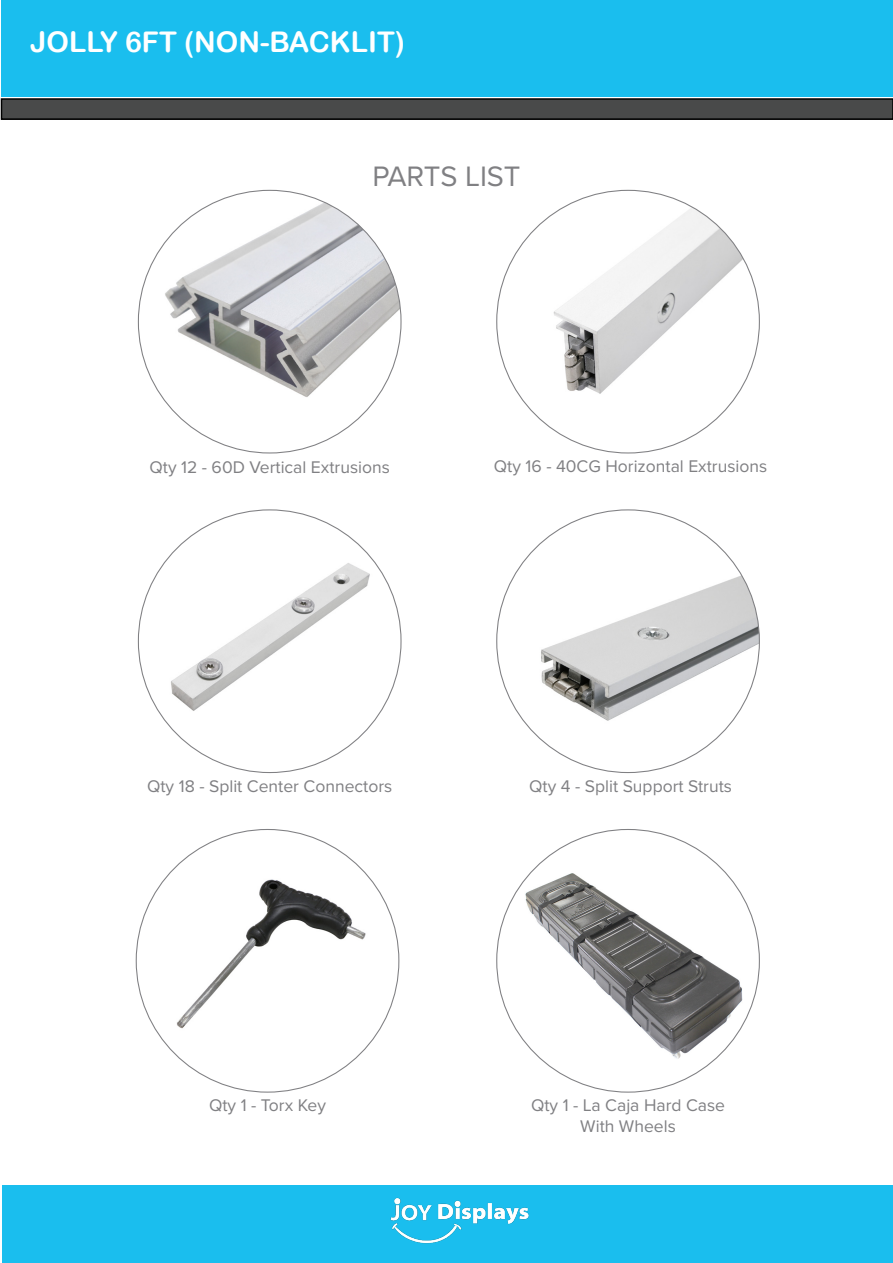
<style>
.page{position:relative;width:893px;height:1263px;background:#fff}
.page>*{position:absolute;margin:0;border:0;box-sizing:border-box;transform-origin:0 0}
.t1{font:29.1px "Proxima Nova";letter-spacing:-.005em;color:#808083}
.t2{font:28.5px "Arial Rounded MT Bold";color:#fff}
.t3{font:17.55px/21px "Proxima Nova";color:#808083;text-align:center}
</style>
<div class="page">
<div style="left:1px;top:1px;width:892px;height:96px;background:#1abeee"></div>
<div style="left:1px;top:99px;width:892px;height:20px;background:#494a4a"></div>
<div style="left:1px;top:98px;width:892px;height:22px;border:2px solid #000"></div>
<div style="left:2px;top:1185px;width:891px;height:78px;background:#1abeee"></div>
<img style="left:390px;top:1197px;width:139px;height:47px">
<img style="left:138px;top:190px;width:263px;height:263px;border-radius:131px">
<img style="left:138px;top:510px;width:263px;height:262px;border-radius:131px">
<img style="left:497px;top:190px;width:262px;height:263px;border-radius:131px">
<img style="left:497px;top:510px;width:262px;height:262px;border-radius:131px">
<img style="left:522px;top:869px;width:222px;height:192px">
<img style="left:136px;top:829px;width:263px;height:252px">
<p class="t2" style="left:30px;top:25px;width:376px">JOLLY 6FT (NON-BACKLIT)</p>
<p class="t1" style="left:372px;top:159px;width:150px">PARTS LIST</p>
<p class="t3" style="left:150px;top:457px;width:242px">Qty 12 - 60D Vertical Extrusions</p>
<p class="t3" style="left:494px;top:456px;width:275px">Qty 16 - 40CG Horizontal Extrusions</p>
<p class="t3" style="left:147px;top:776px;width:247px">Qty 18 - Split Center Connectors</p>
<p class="t3" style="left:529px;top:776px;width:204px">Qty 4 - Split Support Struts</p>
<p class="t3" style="left:209px;top:1095px;width:118px">Qty 1 - Torx Key</p>
<p class="t3" style="left:531px;top:1095px;width:196px">Qty 1 - La Caja Hard Case<br>With Wheels</p>
</div>
